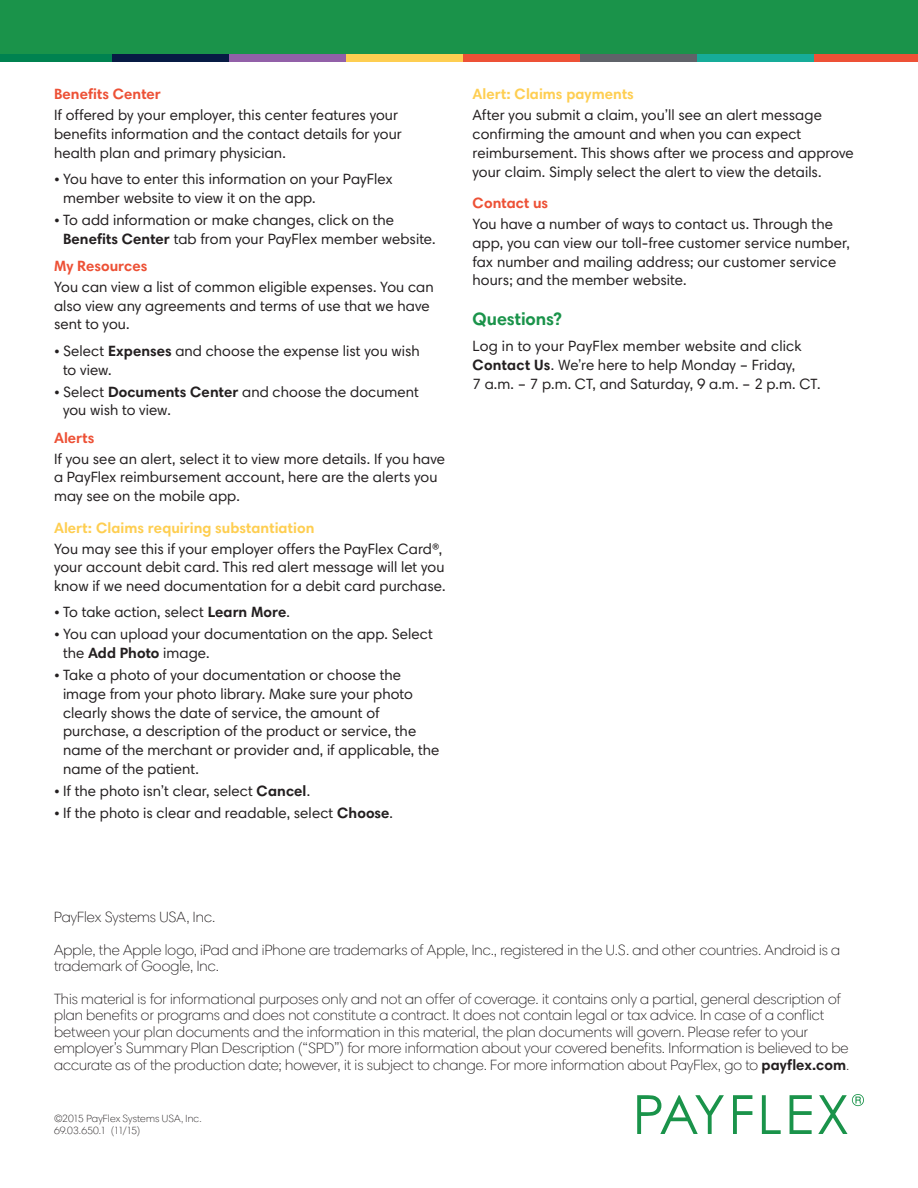
<style>
.page{position:relative;width:918px;height:1188px;background:#fff}
.page>*{position:absolute;margin:0;border:0;box-sizing:border-box;transform-origin:0 0}
.t1{font:700 18px "Harmonia Sans Std";color:#1a934a}
.t2{font:15px/18.8px "Harmonia Sans Std";letter-spacing:.005em;color:#231f20}
.t3{font:300 15px/16.5px "Harmonia Sans Std";color:#231f20}
.t4{font:700 15px "Harmonia Sans Std";letter-spacing:.005em;color:#fece51}
.t5{font:700 15px "Harmonia Sans Std";letter-spacing:.005em;color:#ed5136}
.t6{font:300 10.5px/12px "Harmonia Sans Std";letter-spacing:.005em;color:#231f20}
.s1{font-weight:700}
</style>
<div class="page">
<div style="left:0;top:0;width:918px;height:54px;background:#1a934a"></div>
<div style="left:0;top:54px;width:113px;height:8px;background:#008250"></div>
<div style="left:113px;top:54px;width:117px;height:8px;background:#071b44"></div>
<div style="left:230px;top:54px;width:117px;height:8px;background:#9260a8"></div>
<div style="left:347px;top:54px;width:117px;height:8px;background:#fece51"></div>
<div style="left:463px;top:54px;width:117px;height:8px;background:#ed5136"></div>
<div style="left:580px;top:54px;width:117px;height:8px;background:#5f6369"></div>
<div style="left:697px;top:54px;width:117px;height:8px;background:#16ac99"></div>
<div style="left:814px;top:54px;width:104px;height:8px;background:#ed5136"></div>
<svg style="left:637px;top:1095px;width:87px;height:39px"></svg>
<svg style="left:733px;top:1095px;width:19px;height:39px"></svg>
<svg style="left:762px;top:1095px;width:19px;height:39px"></svg>
<svg style="left:790px;top:1095px;width:22px;height:39px"></svg>
<svg style="left:818px;top:1094px;width:46px;height:40px"></svg>
<p class="t5" style="left:54px;top:85px;width:109px">Benefits Center</p>
<p class="t2" style="left:54px;top:106px;width:350px">If offered by your employer, this center features your benefits information and the contact details for your health plan and primary physician.</p>
<p class="t2" style="left:63px;top:170px;width:331px;text-indent:-9px">• You have to enter this information on your PayFlex member website to view it on the app.</p>
<p class="t2" style="left:63px;top:210px;width:374px;text-indent:-9px">• To add information or make changes, click on the<br><span class="s1">Benefits Center</span> tab from your PayFlex member website.</p>
<p class="t5" style="left:54px;top:256px;width:95px">My Resources</p>
<p class="t2" style="left:54px;top:277px;width:381px">You can view a list of common eligible expenses. You can also view any agreements and terms of use that we have sent to you.</p>
<p class="t2" style="left:63px;top:341px;width:358px;text-indent:-9px">• Select <span class="s1">Expenses</span> and choose the expense list you wish to view.</p>
<p class="t2" style="left:63px;top:382px;width:358px;text-indent:-9px">• Select <span class="s1">Documents Center</span> and choose the document you wish to view.</p>
<p class="t5" style="left:54px;top:428px;width:42px">Alerts</p>
<p class="t2" style="left:54px;top:449px;width:393px">If you see an alert, select it to view more details. If you have a PayFlex reimbursement account, here are the alerts you may see on the mobile app.</p>
<p class="t4" style="left:54px;top:518px;width:262px">Alert: Claims requiring substantiation</p>
<p class="t2" style="left:54px;top:539px;width:393px">You may see this if your employer offers the PayFlex Card®, your account debit card. This red alert message will let you know if we need documentation for a debit card purchase.</p>
<p class="t2" style="left:54px;top:603px;width:238px">• To take action, select <span class="s1">Learn More</span>.</p>
<p class="t2" style="left:63px;top:625px;width:371px;text-indent:-9px">• You can upload your documentation on the app. Select the <span class="s1">Add Photo</span> image.</p>
<p class="t2" style="left:63px;top:666px;width:378px;text-indent:-9px">• Take a photo of your documentation or choose the image from your photo library. Make sure your photo clearly shows the date of service, the amount of purchase, a description of the product or service, the name of the merchant or provider and, if applicable, the name of the patient.</p>
<p class="t2" style="left:54px;top:781px;width:258px">• If the photo isn’t clear, select <span class="s1">Cancel</span>.</p>
<p class="t2" style="left:54px;top:803px;width:340px">• If the photo is clear and readable, select <span class="s1">Choose</span>.</p>
<p class="t4" style="left:472px;top:85px;width:163px">Alert: Claims payments</p>
<p class="t2" style="left:472px;top:106px;width:383px">After you submit a claim, you’ll see an alert message confirming the amount and when you can expect reimbursement. This shows after we process and approve your claim. Simply select the alert to view the details.</p>
<p class="t5" style="left:472px;top:194px;width:77px">Contact us</p>
<p class="t2" style="left:472px;top:215px;width:379px">You have a number of ways to contact us. Through the app, you can view our toll-free customer service number, fax number and mailing address; our customer service hours; and the member website.</p>
<p class="t1" style="left:472px;top:307px;width:91px">Questions?</p>
<p class="t2" style="left:472px;top:337px;width:350px">Log in to your PayFlex member website and click<br><span class="s1">Contact Us</span>. We’re here to help Monday – Friday,<br>7 a.m. – 7 p.m. CT, and Saturday, 9 a.m. – 2 p.m. CT.</p>
<p class="t3" style="left:54px;top:900px;width:788px;line-height:32.7px">PayFlex Systems USA, Inc.<br>Apple, the Apple logo, iPad and iPhone are trademarks of Apple, Inc., registered in the U.S. and other countries. Android is a</p>
<p class="t3" style="left:54px;top:950px;width:788px;line-height:32.7px">trademark of Google, Inc.<br>This material is for informational purposes only and not an offer of coverage. it contains only a partial, general description of</p>
<p class="t3" style="left:54px;top:1007px;width:797px">plan benefits or programs and does not constitute a contract. It does not contain legal or tax advice. In case of a conflict between your plan documents and the information in this material, the plan documents will govern. Please refer to your employer’s Summary Plan Description (“SPD”) for more information about your covered benefits. Information is believed to be accurate as of the production date; however, it is subject to change. For more information about PayFlex, go to <span class="s1">payflex.com</span>.</p>
<p class="t6" style="left:54px;top:1112px;width:149px">©2015 PayFlex Systems USA, Inc.<br>69.03.650.1 (11/15)</p>
</div>
